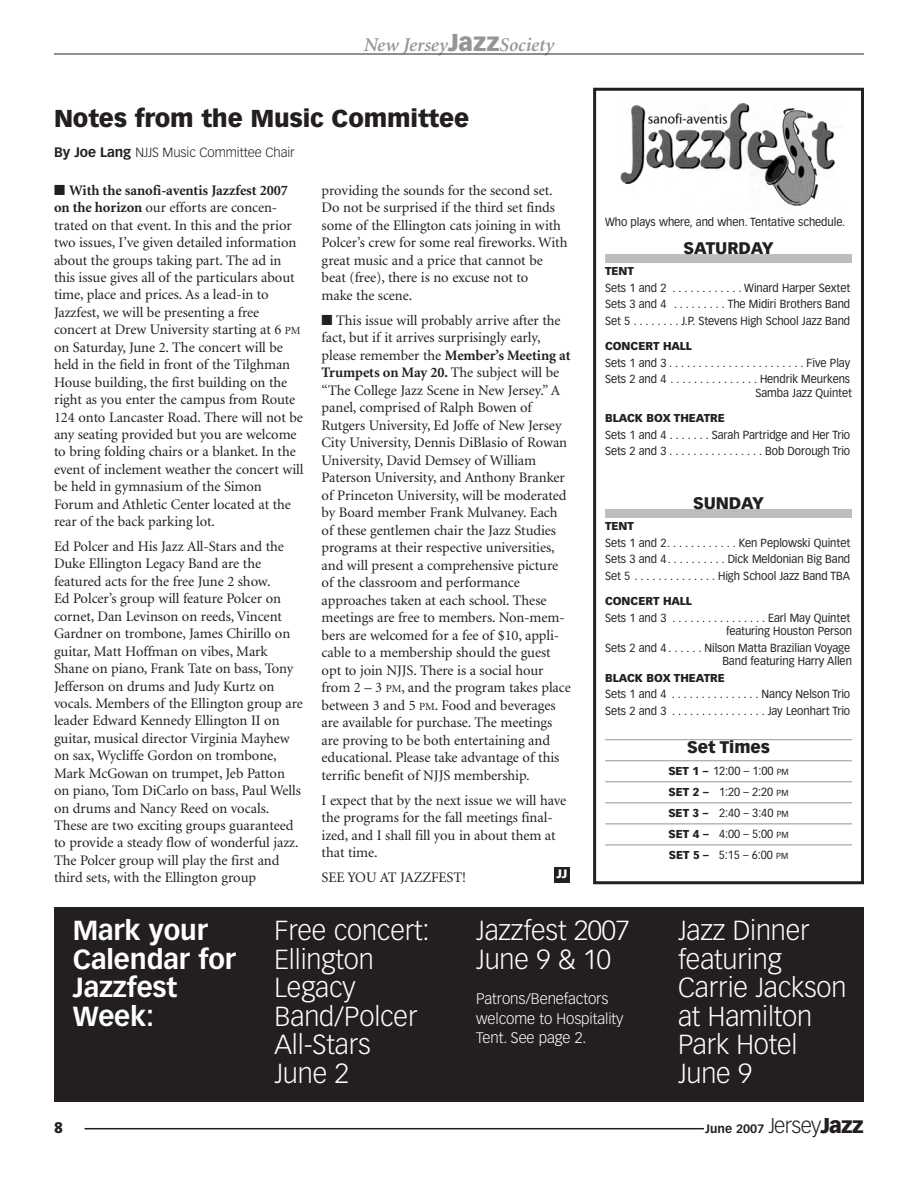
<style>
.page{position:relative;width:918px;height:1188px;background:#fff}
.page>*{position:absolute;margin:0;border:0;box-sizing:border-box;transform-origin:0 0}
.t1{font:300 27px/28.5px "Vectora LH";letter-spacing:-.005em;color:#fff}
.t2{font:700 27px/28.5px "Vectora LH";letter-spacing:-.005em;color:#fff}
.t3{font:900 24px "Vectora LH";letter-spacing:-.005em;color:#231f20}
.t4{font:italic 600 19.5px "Minion";color:#939598}
.t5{font:900 16.5px "Vectora LH";letter-spacing:-.005em;color:#231f20}
.t6{font:300 15px/19.5px "Vectora LH";letter-spacing:-.005em;color:#fff}
.t7{font:900 15px "Vectora LH";color:#231f20}
.t8{font:14.55px/17.4px "Minion";letter-spacing:-.005em;color:#231f20}
.t9{font:300 13.05px "Vectora LH";letter-spacing:-.005em;color:#231f20}
.t10{font:700 12px "Vectora LH";color:#231f20}
.t11{font:900 12px "Vectora LH";color:#fff}
.t12{font:11.55px/16.5px "Vectora LH";letter-spacing:-.005em;color:#231f20;scale:.95 1}
.t13{font:900 11.25px "Vectora LH";letter-spacing:-.005em;color:#231f20}
.s1{font-family:"Vectora LH";font-weight:900;font-style:normal;font-size:24px}
.s2{font-weight:700;font-size:13.5px}
.s3{font-weight:700}
.s4{font-size:10.95px}
.s5{color:#fff}
.s6{font-weight:900;font-size:11.25px}
.s7{font-size:8.7px}
.s8{font-weight:300;font-size:21px}
.s9{font-weight:900;font-size:21px}
</style>
<div class="page">
<hr style="left:54px;top:54px;width:810px;height:1px;background:#231f20">
<hr style="left:85px;top:1128px;width:619px;height:1px;background:#231f20">
<div style="left:554px;top:867px;width:16px;height:15px;background:#231f20"></div>
<div style="left:605px;top:254px;width:247px;height:9px;background:#bcbdc0"></div>
<div style="left:605px;top:509px;width:247px;height:9px;background:#bcbdc0"></div>
<hr style="left:605px;top:739px;width:247px;height:1px;background:#939598">
<hr style="left:605px;top:761px;width:247px;height:1px;background:#939598">
<hr style="left:605px;top:782px;width:247px;height:1px;background:#939598">
<hr style="left:605px;top:803px;width:247px;height:1px;background:#939598">
<hr style="left:605px;top:824px;width:247px;height:1px;background:#939598">
<hr style="left:605px;top:845px;width:247px;height:1px;background:#939598">
<div style="left:593px;top:88px;width:271px;height:796px;border:3px solid #231f20"></div>
<img style="left:620px;top:103px;width:215px;height:103px">
<div style="left:54px;top:907px;width:810px;height:194px;background:#231f20"></div>
<h3 class="t4" style="left:364px;top:37px;width:192px">New Jersey<span class="s1">Jazz</span>Society</h3>
<h2 class="t3" style="left:54px;top:108px;width:417px">Notes from the Music Committee</h2>
<p class="t9" style="left:54px;top:147px;width:242px"><span class="s2">By Joe Lang</span> NJJS Music Committee Chair</p>
<p class="t8" style="left:54px;top:183px;width:251px">■ <span class="s3">With the sanofi-aventis Jazzfest 2007 on the horizon</span> our efforts are concen&shy;trated on that event. In this and the prior two issues, I’ve given detailed information about the groups taking part. The ad in this issue gives all of the particulars about time, place and prices. As a lead-in to Jazzfest, we will be presenting a free concert at Drew University starting at 6 <span class="s4">PM </span>on Saturday, June 2. The concert will be held in the field in front of the Tilghman House building, the first building on the right as you enter the campus from Route 124 onto Lancaster Road. There will not be any seating provided but you are welcome to bring folding chairs or a blanket. In the event of inclement weather the concert will be held in gymnasium of the Simon Forum and Athletic Center located at the rear of the back parking lot.</p>
<p class="t8" style="left:54px;top:539px;width:251px">Ed Polcer and His Jazz All-Stars and the Duke Ellington Legacy Band are the featured acts for the free June 2 show.<br>Ed Polcer’s group will feature Polcer on cornet, Dan Levinson on reeds, Vincent Gardner on trombone, James Chirillo on guitar, Matt Hoffman on vibes, Mark Shane on piano, Frank Tate on bass, Tony Jefferson on drums and Judy Kurtz on vocals. Members of the Ellington group are leader Edward Kennedy Ellington II on guitar, musical director Virginia Mayhew on sax, Wycliffe Gordon on trombone, Mark McGowan on trumpet, Jeb Patton on piano, Tom DiCarlo on bass, Paul Wells on drums and Nancy Reed on vocals.<br>These are two exciting groups guaranteed to provide a steady flow of wonderful jazz.<br>The Polcer group will play the first and third sets, with the Ellington group</p>
<p class="t8" style="left:322px;top:183px;width:247px">providing the sounds for the second set.<br>Do not be surprised if the third set finds some of the Ellington cats joining in with Polcer’s crew for some real fireworks. With great music and a price that cannot be beat (free), there is no excuse not to<br>make the scene.</p>
<p class="t8" style="left:322px;top:313px;width:251px">■ This issue will probably arrive after the fact, but if it arrives surprisingly early, please remember the <span class="s3">Member’s Meeting at Trumpets on May 20.</span> The subject will be “The College Jazz Scene in New Jersey.” A panel, comprised of Ralph Bowen of Rutgers University, Ed Joffe of New Jersey City University, Dennis DiBlasio of Rowan University, David Demsey of William Paterson University, and Anthony Branker of Princeton University, will be moderated by Board member Frank Mulvaney. Each of these gentlemen chair the Jazz Studies programs at their respective universities, and will present a comprehensive picture of the classroom and performance approaches taken at each school. These meetings are free to members. Non-mem&shy;bers are welcomed for a fee of $10, appli&shy;cable to a membership should the guest opt to join NJJS. There is a social hour from 2 – 3 <span class="s4">PM</span>, and the program takes place between 3 and 5 <span class="s4">PM</span>. Food and beverages are available for purchase. The meetings are proving to be both entertaining and educational. Please take advantage of this terrific benefit of NJJS membership.</p>
<p class="t8" style="left:322px;top:793px;width:246px">I expect that by the next issue we will have the programs for the fall meetings final&shy;ized, and I shall fill you in about them at that time.</p>
<p class="t8" style="left:322px;top:870px;width:146px">SEE YOU AT JAZZFEST!</p>
<p class="t11" style="left:556px;top:868px;width:13px">JJ</p>
<p class="t12" style="left:605px;top:214px;width:254px">Who plays where, and when. Tentative schedule.</p>
<p class="t5" style="left:684px;top:241px;width:92px">SATURDAY</p>
<p class="t13" style="left:605px;top:266px;width:30px">TENT</p>
<p class="t12" style="left:605px;top:280px;width:260px;text-align:justify">Sets 1 and 2 . . . . . . . . . . . . Winard Harper Sextet Sets 3 and 4 . . . . . . . . . The Midiri Brothers Band Set 5 . . . . . . . . J.P. Stevens High School Jazz Band</p>
<p class="t13" style="left:605px;top:341px;width:88px">CONCERT HALL</p>
<p class="t12" style="left:605px;top:355px;width:260px">Sets 1 and 3 . . . . . . . . . . . . . . . . . . . . . . . Five Play<br>Sets 2 and 4 . . . . . . . . . . . . . . . Hendrik Meurkens</p>
<p class="t13" style="left:605px;top:413px;width:121px">BLACK BOX THEATRE</p>
<p class="t12" style="left:605px;top:427px;width:260px">Sets 1 and 4 . . . . . . . Sarah Partridge and Her Trio<br>Sets 2 and 3 . . . . . . . . . . . . . . . . Bob Dorough Trio</p>
<p class="t5" style="left:693px;top:496px;width:72px">SUNDAY</p>
<p class="t13" style="left:605px;top:521px;width:30px">TENT</p>
<p class="t12" style="left:605px;top:535px;width:260px;text-align:justify">Sets 1 and 2. . . . . . . . . . . . Ken Peplowski Quintet Sets 3 and 4. . . . . . . . . . Dick Meldonian Big Band Set 5 . . . . . . . . . . . . . . High School Jazz Band TBA</p>
<p class="t13" style="left:605px;top:596px;width:88px">CONCERT HALL</p>
<p class="t12" style="left:605px;top:611px;width:261px;line-height:13.5px">Sets 1 and 3 . . . . . . . . . . . . . . . . Earl May Quintet <span class="s5">. . . . . . . . . . . . . . . . . . . .</span> featuring Houston Person</p>
<p class="t12" style="left:605px;top:641px;width:261px;line-height:13.5px">Sets 2 and 4 . . . . . . Nilson Matta Brazilian Voyage <span class="s5">. . . . . . . . . . . . . . . . . . .</span> Band featuring Harry Allen</p>
<p class="t13" style="left:605px;top:673px;width:121px">BLACK BOX THEATRE</p>
<p class="t12" style="left:605px;top:686px;width:260px">Sets 1 and 4 . . . . . . . . . . . . . . . Nancy Nelson Trio<br>Sets 2 and 3 . . . . . . . . . . . . . . . . Jay Leonhart Trio</p>
<p class="t5" style="left:687px;top:741px;width:84px">Set Times</p>
<p class="t12" style="left:668px;top:761px;width:128px;line-height:21px;text-align:justify"><span class="s6">SET 1 –</span> 12:00 – 1:00 <span class="s7">PM </span><span class="s6">SET 2 –</span> 1:20 – 2:20 <span class="s7">PM </span><span class="s6">SET 3 –</span> 2:40 – 3:40 <span class="s7">PM </span><span class="s6">SET 4 –</span> 4:00 – 5:00 <span class="s7">PM </span><span class="s6">SET 5 –</span> 5:15 – 6:00 <span class="s7">PM</span></p>
<h1 class="t2" style="left:73px;top:918px;width:164px">Mark your<br>Calendar for<br>Jazzfest<br>Week:</h1>
<h1 class="t1" style="left:275px;top:918px;width:157px">Free concert:<br>Ellington<br>Legacy<br>Band/Polcer<br>All-Stars<br>June 2</h1>
<h1 class="t1" style="left:476px;top:918px;width:155px">Jazzfest 2007<br>June 9 &amp; 10</h1>
<p class="t6" style="left:476px;top:990px;width:149px">Patrons/Benefactors welcome to Hospitality<br>Tent. See page 2.</p>
<p class="t7" style="left:54px;top:1121px;width:10px">8</p>
<h1 class="t1" style="left:678px;top:918px;width:170px">Jazz Dinner featuring<br>Carrie Jackson at Hamilton<br>Park Hotel<br>June 9</h1>
<p class="t10" style="left:705px;top:1124px;width:160px">June 2007 <span class="s8">Jersey</span><span class="s9">Jazz</span></p>
</div>
